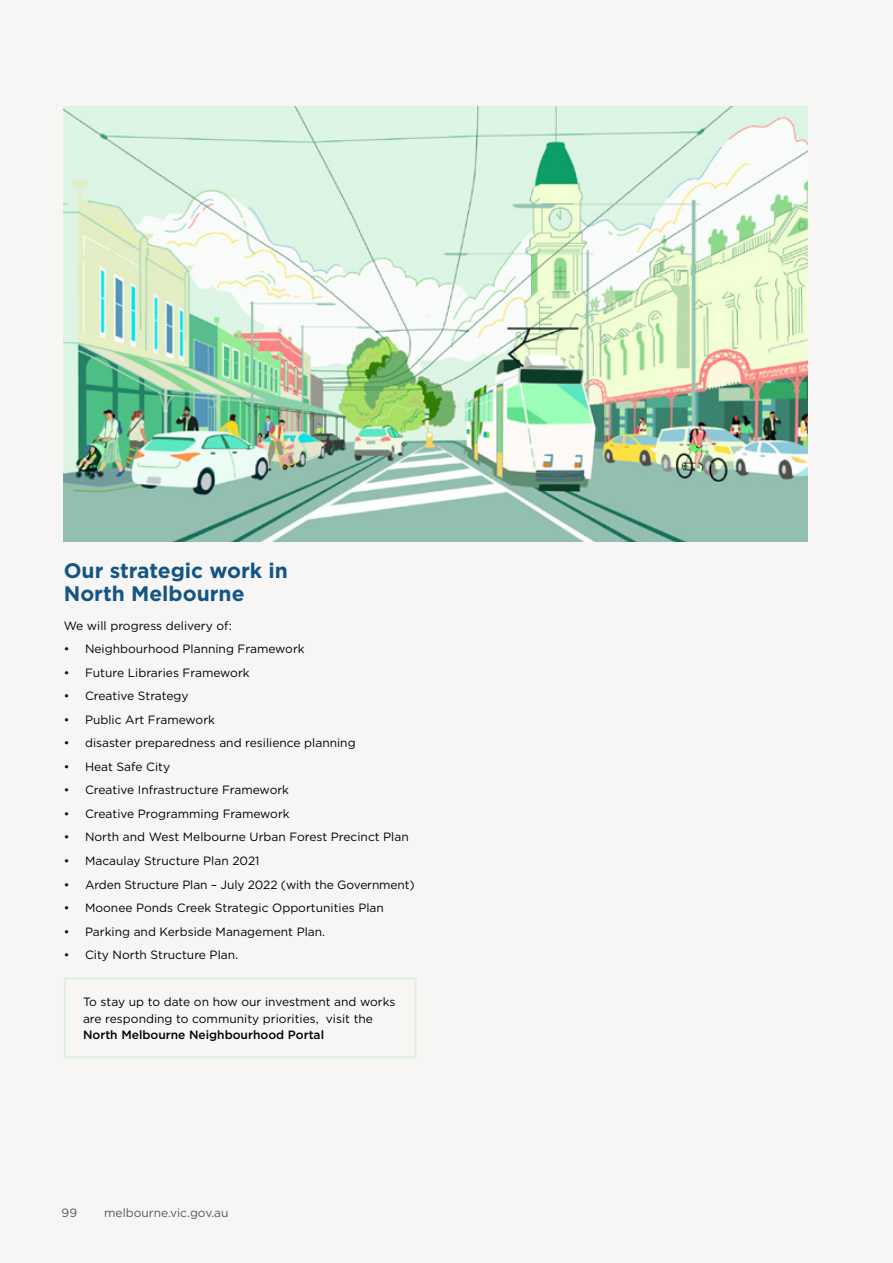
<style>
.page{position:relative;width:893px;height:1263px;background:#f7f6f4}
.page>*{position:absolute;margin:0;border:0;box-sizing:border-box;transform-origin:0 0}
.t1{font:700 21px/22.5px "Gotham";color:#135586}
.t2{font:12px/16.5px "Gotham";color:#000}
.t3{font:500 12px "Gotham";color:#000}
.t4{font:12px "Gotham";color:#58595b}
</style>
<div class="page">
<img style="left:64px;top:106px;width:744px;height:435px">
<div style="left:64px;top:977px;width:353px;height:81px;border:2px solid #dff0e3"></div>
<h1 class="t1" style="left:64px;top:559px;width:226px">Our strategic work in<br>North Melbourne</h1>
<p class="t2" style="left:64px;top:617px;width:169px">We will progress delivery of:</p>
<p class="t2" style="left:64px;top:641px;width:242px">• Neighbourhood Planning Framework</p>
<p class="t2" style="left:64px;top:664px;width:187px">• Future Libraries Framework</p>
<p class="t2" style="left:64px;top:688px;width:126px">• Creative Strategy</p>
<p class="t2" style="left:64px;top:711px;width:153px">• Public Art Framework</p>
<p class="t2" style="left:64px;top:735px;width:293px">• disaster preparedness and resilience planning</p>
<p class="t2" style="left:64px;top:758px;width:108px">• Heat Safe City</p>
<p class="t2" style="left:64px;top:782px;width:227px">• Creative Infrastructure Framework</p>
<p class="t2" style="left:64px;top:805px;width:227px">• Creative Programming Framework</p>
<p class="t2" style="left:64px;top:829px;width:347px">• North and West Melbourne Urban Forest Precinct Plan</p>
<p class="t2" style="left:64px;top:852px;width:197px">• Macaulay Structure Plan 2021</p>
<p class="t2" style="left:64px;top:876px;width:352px">• Arden Structure Plan – July 2022 (with the Government)</p>
<p class="t2" style="left:64px;top:899px;width:322px">• Moonee Ponds Creek Strategic Opportunities Plan</p>
<p class="t2" style="left:64px;top:923px;width:263px">• Parking and Kerbside Management Plan.</p>
<p class="t2" style="left:64px;top:946px;width:176px">• City North Structure Plan.</p>
<p class="t2" style="left:83px;top:993px;width:314px">To stay up to date on how our investment and works are responding to community priorities, visit the</p>
<p class="t3" style="left:83px;top:1027px;width:243px">North Melbourne Neighbourhood Portal</p>
<p class="t4" style="left:62px;top:1205px;width:17px">99</p>
<p class="t4" style="left:104px;top:1205px;width:126px">melbourne.vic.gov.au</p>
</div>
